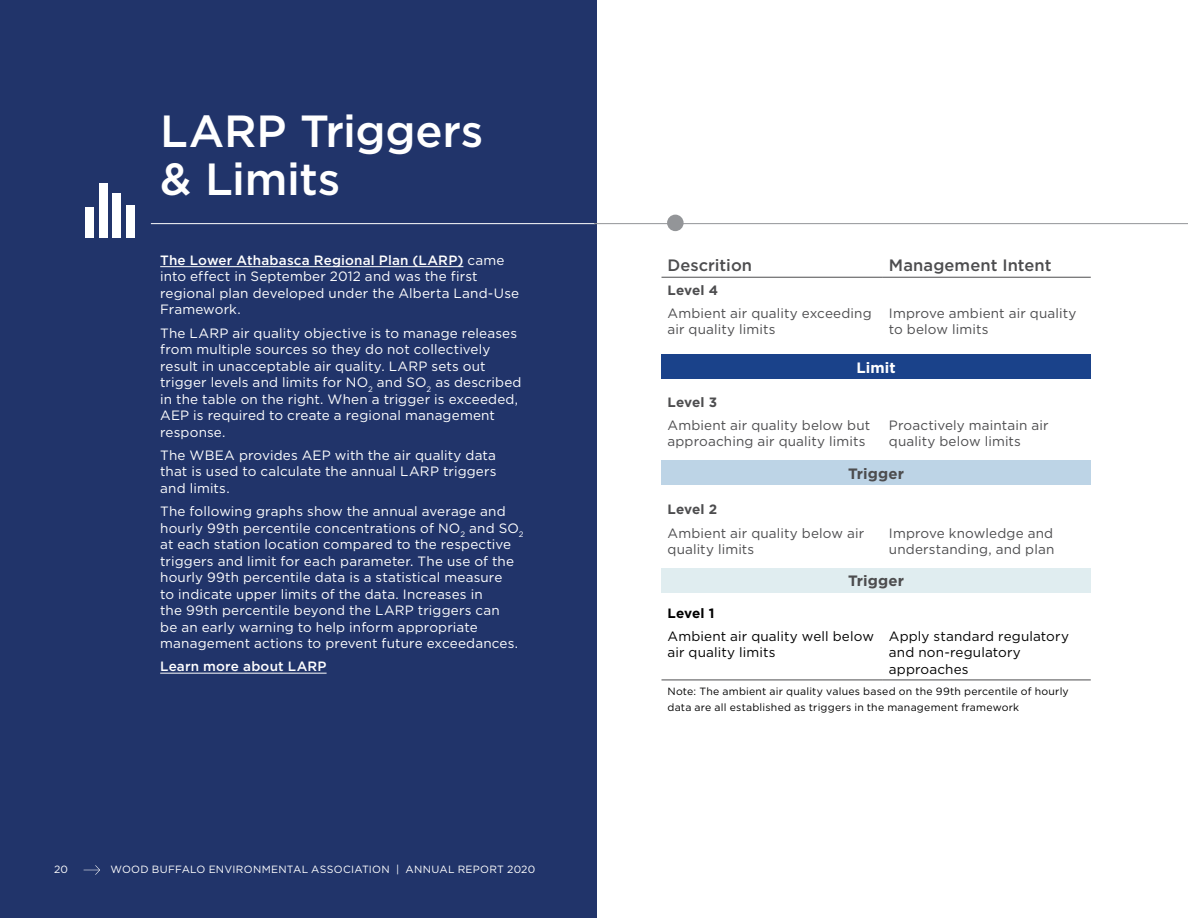
<style>
.page{position:relative;width:1188px;height:918px;background:#fff}
.page>*{position:absolute;margin:0;border:0;box-sizing:border-box;transform-origin:0 0}
.t1{font:500 45px/48px "Gotham HTF";letter-spacing:-.005em;color:#fff}
.t2{font:500 16.5px "Gotham HTF";letter-spacing:.005em;color:#4d4d4f}
.t3{font:700 15px "Gotham HTF";letter-spacing:.01em;color:#4d4d4f}
.t4{font:700 15px "Gotham HTF";letter-spacing:.01em;color:#fff}
.t5{font:13.5px/16.5px "Gotham HTF";letter-spacing:.01em;color:#fff}
.t6{font:13.5px/16.5px "Gotham HTF";letter-spacing:.01em;color:#4d4d4f}
.t7{font:13.5px/16.5px "Gotham HTF";letter-spacing:.01em;color:#000}
.t8{font:500 13.5px "Gotham HTF";letter-spacing:.015em;color:#fff}
.t9{font:700 13.5px "Gotham HTF";color:#4d4d4f}
.t10{font:700 13.5px "Gotham HTF";color:#000}
.t11{font:10.5px/16.5px "Gotham HTF";letter-spacing:.02em;color:#000}
.t12{font:10.5px "Gotham HTF";letter-spacing:.025em;color:#fff}
.s1{font-weight:500}
</style>
<div class="page">
<div style="left:0;top:0;width:596px;height:918px;background:#21346a"></div>
<div style="left:85px;top:207px;width:9px;height:31px;background:#fff"></div>
<div style="left:126px;top:205px;width:9px;height:33px;background:#fff"></div>
<div style="left:113px;top:193px;width:8px;height:45px;background:#fff"></div>
<div style="left:99px;top:183px;width:9px;height:55px;background:#fff"></div>
<hr style="left:160px;top:266px;width:303px;height:1px;background:#fff">
<hr style="left:160px;top:673px;width:167px;height:1px;background:#fff">
<div style="left:662px;top:355px;width:429px;height:24px;background:#1a428a"></div>
<div style="left:662px;top:460px;width:429px;height:25px;background:#bdd4e6"></div>
<div style="left:662px;top:568px;width:429px;height:24px;background:#e0edf0"></div>
<hr style="left:662px;top:680px;width:221px;height:1px;background:#4d4d4f">
<hr style="left:883px;top:680px;width:208px;height:1px;background:#4d4d4f">
<hr style="left:662px;top:277px;width:221px;height:1px;background:#4d4d4f">
<hr style="left:883px;top:277px;width:208px;height:1px;background:#4d4d4f">
<div style="left:667px;top:215px;width:17px;height:16px;background:#939598;border-radius:50%"></div>
<hr style="left:151px;top:223px;width:444px;height:1px;background:#fff">
<hr style="left:594px;top:223px;width:594px;height:1px;background:#939598">
<svg style="left:84px;top:865px;width:16px;height:10px"></svg>
<h1 class="t1" style="left:160px;top:106px;width:325px">LARP Triggers &amp; Limits</h1>
<p class="t5" style="left:160px;top:252px;width:360px"><span class="s1">The Lower Athabasca Regional Plan (LARP)</span> came into effect in September 2012 and was the first regional plan developed under the Alberta Land-Use Framework.</p>
<p class="t5" style="left:160px;top:324px;width:363px">The LARP air quality objective is to manage releases from multiple sources so they do not collectively result in unacceptable air quality. LARP sets out trigger levels and limits for NO<sub>2</sub> and SO<sub>2</sub> as described in the table on the right. When a trigger is exceeded, AEP is required to create a regional management response.</p>
<p class="t5" style="left:160px;top:447px;width:338px;text-align:justify">The WBEA provides AEP with the air quality data that is used to calculate the annual LARP triggers and limits.</p>
<p class="t5" style="left:160px;top:503px;width:365px">The following graphs show the annual average and hourly 99th percentile concentrations of NO<sub>2</sub> and SO<sub>2 </sub>at each station location compared to the respective triggers and limit for each parameter. The use of the hourly 99th percentile data is a statistical measure<br>to indicate upper limits of the data. Increases in<br>the 99th percentile beyond the LARP triggers can<br>be an early warning to help inform appropriate management actions to prevent future exceedances.</p>
<p class="t8" style="left:160px;top:659px;width:168px">Learn more about LARP</p>
<p class="t12" style="left:54px;top:863px;width:16px">20</p>
<p class="t12" style="left:110px;top:863px;width:426px">WOOD BUFFALO ENVIRONMENTAL ASSOCIATION | ANNUAL REPORT 2020</p>
<p class="t2" style="left:668px;top:256px;width:86px">Descrition</p>
<p class="t2" style="left:889px;top:256px;width:164px">Management Intent</p>
<p class="t9" style="left:668px;top:282px;width:52px">Level 4</p>
<p class="t6" style="left:668px;top:305px;width:206px">Ambient air quality exceeding air quality limits</p>
<p class="t6" style="left:889px;top:305px;width:189px">Improve ambient air quality to below limits</p>
<p class="t4" style="left:856px;top:359px;width:41px">Limit</p>
<p class="t9" style="left:668px;top:394px;width:51px">Level 3</p>
<p class="t6" style="left:668px;top:417px;width:204px">Ambient air quality below but approaching air quality limits</p>
<p class="t6" style="left:889px;top:417px;width:161px">Proactively maintain air quality below limits</p>
<p class="t3" style="left:848px;top:465px;width:57px">Trigger</p>
<p class="t9" style="left:667px;top:502px;width:51px">Level 2</p>
<p class="t6" style="left:667px;top:524px;width:198px">Ambient air quality below air quality limits</p>
<p class="t6" style="left:889px;top:524px;width:167px">Improve knowledge and understanding, and plan</p>
<p class="t3" style="left:848px;top:572px;width:57px">Trigger</p>
<p class="t10" style="left:667px;top:605px;width:48px">Level 1</p>
<p class="t7" style="left:667px;top:628px;width:208px">Ambient air quality well below air quality limits</p>
<p class="t7" style="left:889px;top:628px;width:182px">Apply standard regulatory and non-regulatory approaches</p>
<p class="t11" style="left:668px;top:683px;width:403px">Note: The ambient air quality values based on the 99th percentile of hourly data are all established as triggers in the management framework</p>
</div>
